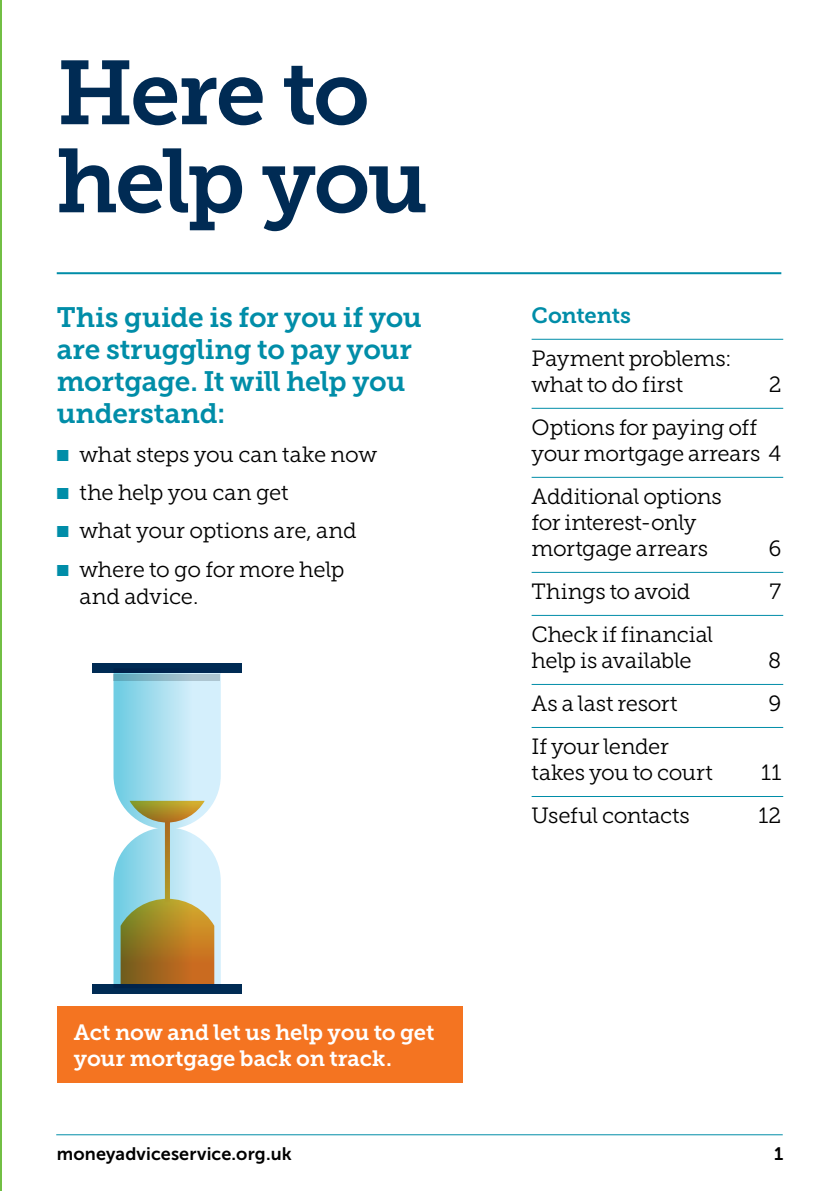
<style>
.page{position:relative;width:840px;height:1191px;background:#fff}
.page>*{position:absolute;margin:0;border:0;box-sizing:border-box;transform-origin:0 0}
.t1{font:90px/88px "Museo Slab 700";letter-spacing:-.03em;color:#002b54}
.t2{font:28px/32px "Museo Slab 700";letter-spacing:-.01em;color:#008da8}
.t3{font:22px/26px "Museo Slab 300";letter-spacing:-.015em;color:#000}
.t4{font:22px/26px "Museo Slab 700";letter-spacing:-.005em;color:#fff}
.t5{font:22px "Museo Slab 700";letter-spacing:-.015em;color:#008da8}
.t6{font:18px "Museo Sans 700";letter-spacing:.01em;color:#000}
.s1{color:#008da8}
</style>
<div class="page">
<hr style="left:56px;top:1134px;width:726px;height:1px;background:#008da8">
<hr style="left:0;top:0;width:1px;height:1191px;background:#72bf44">
<hr style="left:57px;top:272px;width:723px;height:2px;background:#008da8">
<hr style="left:531px;top:339px;width:251px;height:1px;background:#008da8">
<hr style="left:531px;top:408px;width:251px;height:1px;background:#008da8">
<hr style="left:531px;top:477px;width:251px;height:1px;background:#008da8">
<hr style="left:531px;top:572px;width:251px;height:1px;background:#008da8">
<hr style="left:531px;top:615px;width:251px;height:1px;background:#008da8">
<hr style="left:531px;top:684px;width:251px;height:1px;background:#008da8">
<hr style="left:531px;top:727px;width:251px;height:1px;background:#008da8">
<hr style="left:531px;top:796px;width:251px;height:1px;background:#008da8">
<div style="left:57px;top:1006px;width:405px;height:76px;background:#f47421"></div>
<div style="left:92px;top:663px;width:150px;height:10px;background:#002b54"></div>
<div style="left:92px;top:984px;width:150px;height:10px;background:#002b54"></div>
<svg style="left:113px;top:673px;width:108px;height:311px;background:#b2c7b9"></svg>
<h1 class="t1" style="left:57px;top:50px;width:373px">Here to help you</h1>
<p class="t2" style="left:57px;top:302px;width:366px">This guide is for you if you are struggling to pay your mortgage. It will help you understand:</p>
<p class="t3" style="left:57px;top:441px;width:322px"><span class="s1">■</span> what steps you can take now</p>
<p class="t3" style="left:57px;top:479px;width:233px"><span class="s1">■</span> the help you can get</p>
<p class="t3" style="left:57px;top:518px;width:301px"><span class="s1">■</span> what your options are, and</p>
<p class="t3" style="left:79px;top:556px;width:266px;line-height:27px;text-indent:-23px"><span class="s1">■</span> where to go for more help and advice.</p>
<p class="t4" style="left:74px;top:1019px;width:362px">Act now and let us help you to get your mortgage back on track.</p>
<p class="t5" style="left:531px;top:303px;width:101px">Contents</p>
<p class="t3" style="left:531px;top:345px;width:201px">Payment problems: what to do first</p>
<p class="t3" style="left:768px;top:371px;width:14px">2</p>
<p class="t3" style="left:531px;top:414px;width:251px">Options for paying off your mortgage arrears 4</p>
<p class="t3" style="left:531px;top:483px;width:192px">Additional options for interest-only mortgage arrears</p>
<p class="t3" style="left:768px;top:535px;width:14px">6</p>
<p class="t3" style="left:531px;top:578px;width:160px">Things to avoid</p>
<p class="t3" style="left:769px;top:578px;width:13px">7</p>
<p class="t3" style="left:531px;top:621px;width:183px">Check if financial help is available</p>
<p class="t3" style="left:767px;top:647px;width:15px">8</p>
<p class="t3" style="left:531px;top:690px;width:147px">As a last resort</p>
<p class="t3" style="left:768px;top:690px;width:14px">9</p>
<p class="t3" style="left:531px;top:733px;width:183px">If your lender takes you to court</p>
<p class="t3" style="left:760px;top:759px;width:22px">11</p>
<p class="t3" style="left:531px;top:802px;width:160px">Useful contacts</p>
<p class="t3" style="left:758px;top:802px;width:24px">12</p>
<p class="t6" style="left:57px;top:1143px;width:236px">moneyadviceservice.org.uk</p>
<p class="t6" style="left:773px;top:1143px;width:11px">1</p>
</div>
